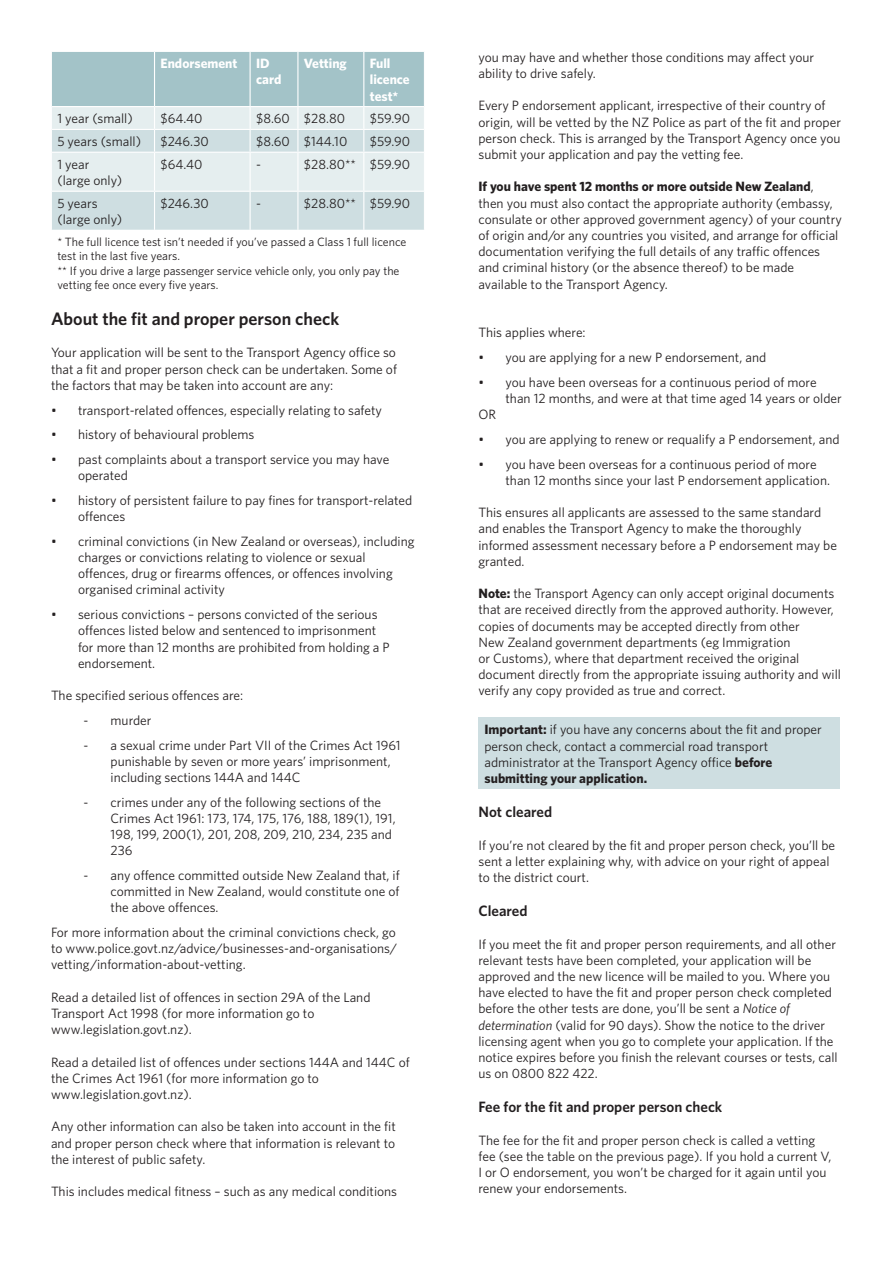
<style>
.page{position:relative;width:893px;height:1263px;background:#fff}
.page>*{position:absolute;margin:0;border:0;box-sizing:border-box;transform-origin:0 0}
.t1{font:600 18px "Whitney";color:#231f20}
.t2{font:600 15px "Whitney";color:#231f20}
.Bulleted_list{font:13.5px/16.2px "Whitney";color:#231f20}
.t3{font:700 13.5px/16.2px "Whitney";color:#fff}
.t4{font:12px/14.4px "Whitney";color:#231f20}
.s1{font-weight:700}
.s2{font-style:italic}
</style>
<div class="page">
<svg style="left:52px;top:51px;width:372px;height:179px;background:#cadcdf"></svg>
<div style="left:478px;top:717px;width:362px;height:72px;background:#cedee1"></div>
<p class="t3" style="left:161px;top:55px;width:78px">Endorsement</p>
<p class="t3" style="left:256px;top:55px;width:27px">ID card</p>
<p class="t3" style="left:304px;top:55px;width:44px">Vetting</p>
<p class="t3" style="left:370px;top:55px;width:41px">Full licence test*</p>
<p class="Bulleted_list" style="left:57px;top:110px;width:77px">1 year (small)</p>
<p class="Bulleted_list" style="left:161px;top:110px;width:43px">$64.40</p>
<p class="Bulleted_list" style="left:256px;top:110px;width:35px">$8.60</p>
<p class="Bulleted_list" style="left:304px;top:110px;width:43px">$28.80</p>
<p class="Bulleted_list" style="left:370px;top:110px;width:42px">$59.90</p>
<p class="Bulleted_list" style="left:57px;top:133px;width:85px">5 years (small)</p>
<p class="Bulleted_list" style="left:161px;top:133px;width:50px">$246.30</p>
<p class="Bulleted_list" style="left:256px;top:133px;width:35px">$8.60</p>
<p class="Bulleted_list" style="left:304px;top:133px;width:45px">$144.10</p>
<p class="Bulleted_list" style="left:370px;top:133px;width:42px">$59.90</p>
<p class="Bulleted_list" style="left:57px;top:156px;width:66px">1 year (large only)</p>
<p class="Bulleted_list" style="left:161px;top:156px;width:43px">$64.40</p>
<p class="Bulleted_list" style="left:256px;top:156px;width:6px">-</p>
<p class="Bulleted_list" style="left:304px;top:156px;width:54px">$28.80**</p>
<p class="Bulleted_list" style="left:370px;top:156px;width:42px">$59.90</p>
<p class="Bulleted_list" style="left:57px;top:195px;width:66px">5 years (large only)</p>
<p class="Bulleted_list" style="left:161px;top:195px;width:50px">$246.30</p>
<p class="Bulleted_list" style="left:256px;top:195px;width:6px">-</p>
<p class="Bulleted_list" style="left:304px;top:195px;width:54px">$28.80**</p>
<p class="Bulleted_list" style="left:370px;top:195px;width:42px">$59.90</p>
<p class="t4" style="left:57px;top:234px;width:351px">* The full licence test isn’t needed if you’ve passed a Class 1 full licence test in the last five years.</p>
<p class="t4" style="left:57px;top:263px;width:344px">** If you drive a large passenger service vehicle only, you only pay the vetting fee once every five years.</p>
<p class="t1" style="left:51px;top:307px;width:290px">About the fit and proper person check</p>
<p class="Bulleted_list" style="left:51px;top:344px;width:348px;text-align:justify">Your application will be sent to the Transport Agency office so that a fit and proper person check can be undertaken. Some of the factors that may be taken into account are any:</p>
<p class="Bulleted_list" style="left:51px;top:401px;width:332px">• transport-related offences, especially relating to safety</p>
<p class="Bulleted_list" style="left:51px;top:426px;width:205px">• history of behavioural problems</p>
<p class="Bulleted_list" style="left:78px;top:451px;width:313px;text-indent:-27px">• past complaints about a transport service you may have operated</p>
<p class="Bulleted_list" style="left:78px;top:492px;width:336px;text-indent:-27px">• history of persistent failure to pay fines for transport-related offences</p>
<p class="Bulleted_list" style="left:78px;top:533px;width:338px;text-indent:-27px">• criminal convictions (in New Zealand or overseas), including charges or convictions relating to violence or sexual offences, drug or firearms offences, or offences involving organised criminal activity</p>
<p class="Bulleted_list" style="left:78px;top:606px;width:313px;text-indent:-27px">• serious convictions – persons convicted of the serious offences listed below and sentenced to imprisonment for more than 12 months are prohibited from holding a P endorsement.</p>
<p class="Bulleted_list" style="left:51px;top:687px;width:194px">The specified serious offences are:</p>
<p class="Bulleted_list" style="left:84px;top:712px;width:69px">- murder</p>
<p class="Bulleted_list" style="left:111px;top:736px;width:292px;text-indent:-27px">- a sexual crime under Part VII of the Crimes Act 1961 punishable by seven or more years’ imprisonment, including sections 144A and 144C</p>
<p class="Bulleted_list" style="left:111px;top:793px;width:287px;text-indent:-27px">- crimes under any of the following sections of the Crimes Act 1961: 173, 174, 175, 176, 188, 189(1), 191, 198, 199, 200(1), 201, 208, 209, 210, 234, 235 and 236</p>
<p class="Bulleted_list" style="left:111px;top:867px;width:291px;text-align:justify;text-indent:-27px">- any offence committed outside New Zealand that, if committed in New Zealand, would constitute one of the above offences.</p>
<p class="Bulleted_list" style="left:51px;top:924px;width:347px;text-align:justify">For more information about the criminal convictions check, go to www.police.govt.nz/advice/businesses-and-organisations/ vetting/information-about-vetting.</p>
<p class="Bulleted_list" style="left:51px;top:989px;width:321px">Read a detailed list of offences in section 29A of the Land<br>Transport Act 1998 (for more information go to www.legislation.govt.nz).</p>
<p class="Bulleted_list" style="left:51px;top:1053px;width:360px">Read a detailed list of offences under sections 144A and 144C of the Crimes Act 1961 (for more information go to www.legislation.govt.nz).</p>
<p class="Bulleted_list" style="left:51px;top:1118px;width:346px;text-align:justify">Any other information can also be taken into account in the fit and proper person check where that information is relevant to the interest of public safety.</p>
<p class="Bulleted_list" style="left:51px;top:1183px;width:348px">This includes medical fitness – such as any medical conditions</p>
<p class="Bulleted_list" style="left:478px;top:49px;width:337px">you may have and whether those conditions may affect your ability to drive safely.</p>
<p class="Bulleted_list" style="left:478px;top:97px;width:364px">Every P endorsement applicant, irrespective of their country of origin, will be vetted by the NZ Police as part of the fit and proper person check. This is arranged by the Transport Agency once you submit your application and pay the vetting fee.</p>
<p class="Bulleted_list" style="left:478px;top:178px;width:365px"><span class="s1">If you have spent 12 months or more outside New Zealand</span>, then you must also contact the appropriate authority (embassy, consulate or other approved government agency) of your country of origin and/or any countries you visited, and arrange for official documentation verifying the full details of any traffic offences and criminal history (or the absence thereof) to be made available to the Transport Agency.</p>
<p class="Bulleted_list" style="left:478px;top:324px;width:109px">This applies where:</p>
<p class="Bulleted_list" style="left:478px;top:349px;width:289px">• you are applying for a new P endorsement, and</p>
<p class="Bulleted_list" style="left:505px;top:374px;width:338px;text-indent:-27px">• you have been overseas for a continuous period of more than 12 months, and were at that time aged 14 years or older</p>
<p class="Bulleted_list" style="left:478px;top:406px;width:19px">OR</p>
<p class="Bulleted_list" style="left:478px;top:431px;width:363px">• you are applying to renew or requalify a P endorsement, and</p>
<p class="Bulleted_list" style="left:505px;top:455px;width:326px;text-indent:-27px">• you have been overseas for a continuous period of more than 12 months since your last P endorsement application.</p>
<p class="Bulleted_list" style="left:478px;top:504px;width:360px">This ensures all applicants are assessed to the same standard and enables the Transport Agency to make the thoroughly informed assessment necessary before a P endorsement may be granted.</p>
<p class="Bulleted_list" style="left:478px;top:585px;width:357px;text-align:justify"><span class="s1">Note:</span> the Transport Agency can only accept original documents that are received directly from the approved authority. However, copies of documents may be accepted directly from other</p>
<p class="Bulleted_list" style="left:478px;top:634px;width:364px">New Zealand government departments (eg Immigration<br>or Customs), where that department received the original document directly from the appropriate issuing authority and will verify any copy provided as true and correct.</p>
<p class="Bulleted_list" style="left:484px;top:721px;width:339px"><span class="s1">Important:</span> if you have any concerns about the fit and proper person check, contact a commercial road transport administrator at the Transport Agency office <span class="s1">before submitting your application.</span></p>
<p class="t2" style="left:478px;top:802px;width:75px">Not cleared</p>
<p class="Bulleted_list" style="left:478px;top:836px;width:358px">If you’re not cleared by the fit and proper person check, you’ll be sent a letter explaining why, with advice on your right of appeal to the district court.</p>
<p class="t2" style="left:478px;top:901px;width:51px">Cleared</p>
<p class="Bulleted_list" style="left:478px;top:935px;width:361px">If you meet the fit and proper person requirements, and all other relevant tests have been completed, your application will be approved and the new licence will be mailed to you. Where you have elected to have the fit and proper person check completed before the other tests are done, you’ll be sent a <span class="s2">Notice of determination</span> (valid for 90 days). Show the notice to the driver licensing agent when you go to complete your application. If the notice expires before you finish the relevant courses or tests, call us on 0800 822 422.</p>
<p class="t2" style="left:478px;top:1097px;width:245px">Fee for the fit and proper person check</p>
<p class="Bulleted_list" style="left:478px;top:1132px;width:354px">The fee for the fit and proper person check is called a vetting fee (see the table on the previous page). If you hold a current V, I or O endorsement, you won’t be charged for it again until you renew your endorsements.</p>
</div>
